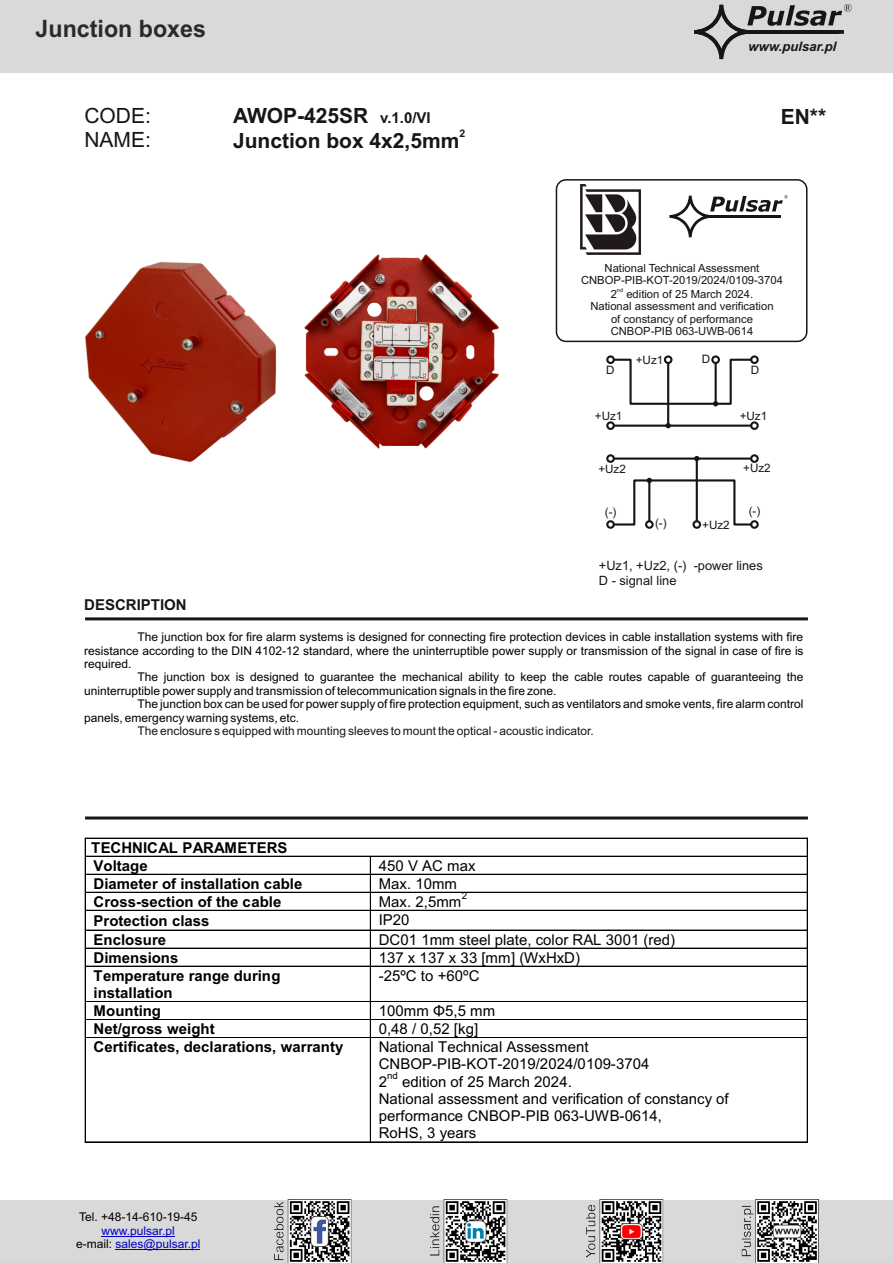
<style>
.page{position:relative;width:893px;height:1263px;background:#fff}
.page>*{position:absolute;margin:0;border:0;box-sizing:border-box;transform-origin:0 0}
.t1{font:700 24px "Arial";color:#2b2929}
.t2{font:700 21px/24.5px "Arial";color:#151616}
.t3{font:21px/23.4px "Arial";color:#151616}
.t4{font:15px/17.2px "Arial";color:#000}
.t5{font:700 15px/18px "Arial";color:#000}
.t6{font:700 15px "Arial";color:#151616}
.t7{font:italic 700 13.2px "Arial";color:#151616}
.t8{font:12.9px/14.4px "Arial";color:#151616}
.t9{font:12px "Arial";color:#000}
.t10{font:12px "Arial";color:#151616}
.t11{font:12px "Arial";color:#0000c4}
.t12{font:11.55px "Arial";color:#151616}
.t13{font:11.25px/12.6px "Arial";color:#151616;text-align:center}
.t14{font:700 10.5px "Arial";color:#151616}
.t15{font:9.75px "Arial";color:#000}
.t16{font:5.7px "Arial";color:#151616}
.s1{font-size:15px}
.s2{color:#000}
</style>
<div class="page">
<hr style="left:86px;top:838px;width:721px;height:1px;background:#000">
<hr style="left:86px;top:856px;width:284px;height:1px;background:#000">
<hr style="left:371px;top:856px;width:436px;height:1px;background:#000">
<hr style="left:86px;top:874px;width:284px;height:1px;background:#000">
<hr style="left:371px;top:874px;width:436px;height:1px;background:#000">
<hr style="left:86px;top:892px;width:284px;height:1px;background:#000">
<hr style="left:371px;top:892px;width:436px;height:1px;background:#000">
<hr style="left:86px;top:910px;width:284px;height:1px;background:#000">
<hr style="left:371px;top:910px;width:436px;height:1px;background:#000">
<hr style="left:86px;top:930px;width:284px;height:1px;background:#000">
<hr style="left:371px;top:930px;width:436px;height:1px;background:#000">
<hr style="left:86px;top:948px;width:284px;height:1px;background:#000">
<hr style="left:371px;top:948px;width:436px;height:1px;background:#000">
<svg style="left:85px;top:838px;width:1px;height:129px"></svg>
<hr style="left:86px;top:966px;width:284px;height:1px;background:#000">
<svg style="left:370px;top:856px;width:1px;height:111px"></svg>
<hr style="left:371px;top:966px;width:436px;height:1px;background:#000">
<svg style="left:807px;top:838px;width:1px;height:129px"></svg>
<hr style="left:85px;top:967px;width:1px;height:34px;background:#000">
<hr style="left:370px;top:967px;width:1px;height:34px;background:#000">
<hr style="left:807px;top:967px;width:1px;height:34px;background:#000">
<hr style="left:86px;top:1001px;width:284px;height:1px;background:#000">
<hr style="left:371px;top:1001px;width:436px;height:1px;background:#000">
<hr style="left:86px;top:1019px;width:284px;height:1px;background:#000">
<hr style="left:371px;top:1019px;width:436px;height:1px;background:#000">
<svg style="left:85px;top:1001px;width:1px;height:37px"></svg>
<hr style="left:86px;top:1037px;width:284px;height:1px;background:#000">
<svg style="left:370px;top:1001px;width:1px;height:37px"></svg>
<hr style="left:371px;top:1037px;width:436px;height:1px;background:#000">
<svg style="left:807px;top:1001px;width:1px;height:37px"></svg>
<hr style="left:85px;top:1038px;width:1px;height:104px;background:#000">
<hr style="left:86px;top:1142px;width:284px;height:1px;background:#000">
<hr style="left:86px;top:1141px;width:284px;height:1px;background:#000">
<hr style="left:370px;top:1038px;width:1px;height:104px;background:#000">
<hr style="left:371px;top:1142px;width:436px;height:1px;background:#000">
<hr style="left:371px;top:1141px;width:436px;height:1px;background:#000">
<hr style="left:807px;top:1038px;width:1px;height:104px;background:#000">
<hr style="left:614px;top:457px;width:137px;height:3px;background:#151616">
<hr style="left:614px;top:425px;width:137px;height:2px;background:#151616">
<div style="left:606px;top:454px;width:9px;height:9px;border:2px solid #151616;border-radius:50%"></div>
<div style="left:750px;top:421px;width:9px;height:9px;border:2px solid #151616;border-radius:50%"></div>
<div style="left:606px;top:520px;width:9px;height:9px;border:2px solid #151616;border-radius:50%"></div>
<div style="left:750px;top:355px;width:9px;height:9px;border:2px solid #151616;border-radius:50%"></div>
<div style="left:645px;top:520px;width:9px;height:9px;border:2px solid #151616;border-radius:50%"></div>
<div style="left:711px;top:355px;width:9px;height:9px;border:2px solid #151616;border-radius:50%"></div>
<div style="left:692px;top:520px;width:9px;height:9px;border:2px solid #151616;border-radius:50%"></div>
<div style="left:664px;top:355px;width:8px;height:9px;border:2px solid #151616;border-radius:50%"></div>
<div style="left:750px;top:454px;width:9px;height:9px;border:2px solid #151616;border-radius:50%"></div>
<div style="left:606px;top:421px;width:9px;height:9px;border:2px solid #151616;border-radius:50%"></div>
<div style="left:750px;top:520px;width:9px;height:9px;border:2px solid #151616;border-radius:50%"></div>
<div style="left:606px;top:355px;width:9px;height:9px;border:2px solid #151616;border-radius:50%"></div>
<hr style="left:696px;top:459px;width:2px;height:62px;background:#151616">
<hr style="left:667px;top:363px;width:2px;height:63px;background:#151616">
<svg style="left:612px;top:478px;width:141px;height:49px"></svg>
<svg style="left:612px;top:358px;width:141px;height:48px"></svg>
<svg style="left:665px;top:423px;width:6px;height:5px"></svg>
<img style="left:85px;top:261px;width:192px;height:201px">
<img style="left:304px;top:254px;width:195px;height:195px">
<hr style="left:85px;top:617px;width:723px;height:3px;background:#151616">
<hr style="left:85px;top:816px;width:723px;height:3px;background:#151616">
<div style="left:0;top:1200px;width:893px;height:63px;background:#d9d9da"></div>
<hr style="left:102px;top:1236px;width:73px;height:1px;background:#0000c4">
<hr style="left:116px;top:1249px;width:84px;height:1px;background:#0000c4">
<img style="left:275px;top:1200px;width:543px;height:63px">
<div style="left:0;top:0;width:893px;height:73px;background:#d9d9da"></div>
<svg style="left:694px;top:4px;width:158px;height:55px"></svg>
<hr style="left:747px;top:30px;width:92px;height:4px;background:#151616">
<div style="left:556px;top:179px;width:251px;height:163px;border:1px solid #151616;border-radius:9px"></div>
<img style="left:580px;top:185px;width:61px;height:70px">
<svg style="left:669px;top:195px;width:119px;height:42px"></svg>
<hr style="left:710px;top:215px;width:70px;height:3px;background:#151616">
<h1 class="t1" style="left:36px;top:19px;width:172px">Junction boxes</h1>
<p class="t7" style="left:748px;top:41px;width:89px">www.pulsar.pl</p>
<h2 class="t2" style="left:233px;top:105px;width:228px">AWOP-425SR <span class="s1">v.1.0/<br></span>Junction box 4x2,5mm</h2>
<h2 class="t3" style="left:84px;top:106px;width:68px">CODE:<br>NAME:</h2>
<h2 class="t2" style="left:781px;top:106px;width:47px">EN**</h2>
<p class="t6" style="left:416px;top:112px;width:16px">VI</p>
<p class="t14" style="left:459px;top:129px;width:7px">2</p>
<p class="t13" style="left:581px;top:263px;width:203px">National Technical Assessment<br>CNBOP-PIB-KOT-2019/2024/0109-3704</p>
<p class="t16" style="left:617px;top:288px;width:8px">nd</p>
<p class="t13" style="left:590px;top:288px;width:185px">2 edition of 25 March 2024.<br>National assessment and verification of constancy of performance<br>CNBOP-PIB 063-UWB-0614</p>
<p class="t12" style="left:606px;top:366px;width:10px">D</p>
<p class="t12" style="left:636px;top:355px;width:29px">+Uz1</p>
<p class="t12" style="left:702px;top:355px;width:10px">D</p>
<p class="t12" style="left:751px;top:366px;width:10px">D</p>
<p class="t12" style="left:595px;top:412px;width:29px">+Uz1</p>
<p class="t12" style="left:740px;top:411px;width:29px">+Uz1</p>
<p class="t12" style="left:598px;top:464px;width:29px">+Uz2</p>
<p class="t12" style="left:743px;top:464px;width:29px">+Uz2</p>
<p class="t12" style="left:605px;top:507px;width:13px">(-)</p>
<p class="t12" style="left:655px;top:519px;width:13px">(-)</p>
<p class="t12" style="left:702px;top:520px;width:29px">+Uz2</p>
<p class="t12" style="left:749px;top:507px;width:13px">(-)</p>
<p class="t8" style="left:599px;top:560px;width:165px">+Uz1, +Uz2, (-) -power lines<br>D - signal line</p>
<p class="t6" style="left:84px;top:599px;width:104px">DESCRIPTION</p>
<p class="t9" style="left:137px;top:632px;width:667px">The junction box for fire alarm systems is designed for connecting fire protection devices in cable installation systems with fire</p>
<p class="t9" style="left:84px;top:646px;width:721px">resistance according to the DIN 4102-12 standard, where the uninterruptible power supply or transmission of the signal in case of fire is</p>
<p class="t9" style="left:84px;top:659px;width:49px">required.</p>
<p class="t9" style="left:137px;top:673px;width:668px">The junction box is designed to guarantee the mechanical ability to keep the cable routes capable of guaranteeing the</p>
<p class="t9" style="left:84px;top:686px;width:474px">uninterruptible power supply and transmission of telecommunication signals in the fire zone.</p>
<p class="t9" style="left:137px;top:699px;width:668px">The junction box can be used for power supply of fire protection equipment, such as ventilators and smoke vents, fire alarm control</p>
<p class="t9" style="left:84px;top:713px;width:216px">panels, emergency warning systems, etc.</p>
<p class="t10" style="left:137px;top:726px;width:458px">The enclosure s equipped with mounting sleeves to mount the optical - acoustic indicator.</p>
<p class="t5" style="left:91px;top:840px;width:198px">TECHNICAL PARAMETERS<br>Voltage</p>
<p class="t4" style="left:379px;top:858px;width:98px">450 V AC max</p>
<p class="t5" style="left:94px;top:876px;width:210px">Diameter of installation cable</p>
<p class="t4" style="left:379px;top:876px;width:80px">Max. 10mm</p>
<p class="t5" style="left:94px;top:894px;width:189px">Cross-section of the cable</p>
<p class="t4" style="left:379px;top:894px;width:84px">Max. 2,5mm</p>
<p class="t15" style="left:462px;top:892px;width:7px">2</p>
<p class="t5" style="left:94px;top:913px;width:117px">Protection class</p>
<p class="t4" style="left:379px;top:912px;width:32px">IP20</p>
<p class="t5" style="left:94px;top:932px;width:74px">Enclosure</p>
<p class="t4" style="left:379px;top:932px;width:298px">DC01 1mm steel plate, color RAL 3001 (red)</p>
<p class="t5" style="left:94px;top:950px;width:86px">Dimensions</p>
<p class="t4" style="left:379px;top:950px;width:203px">137 x 137 x 33 [mm] (WxHxD)</p>
<p class="t5" style="left:94px;top:968px;width:188px;line-height:17.2px">Temperature range during installation</p>
<p class="t4" style="left:379px;top:968px;width:102px">-25ºC to +60ºC</p>
<p class="t5" style="left:94px;top:1003px;width:69px">Mounting</p>
<p class="t4" style="left:379px;top:1003px;width:118px">100mm Φ5,5 mm</p>
<p class="t5" style="left:94px;top:1021px;width:123px">Net/gross weight</p>
<p class="t4" style="left:379px;top:1021px;width:101px">0,48 / 0,52 [kg]</p>
<p class="t5" style="left:94px;top:1039px;width:251px">Certificates, declarations, warranty</p>
<p class="t4" style="left:379px;top:1039px;width:272px">National Technical Assessment<br>CNBOP-PIB-KOT-2019/2024/0109-3704<br>2</p>
<p class="t15" style="left:387px;top:1072px;width:12px">nd</p>
<p class="t4" style="left:379px;top:1074px;width:351px;text-indent:23px">edition of 25 March 2024.<br>National assessment and verification of constancy of performance CNBOP-PIB 063-UWB-0614,<br>RoHS, 3 years</p>
<p class="t9" style="left:79px;top:1212px;width:120px">Tel. +48-14-610-19-45</p>
<p class="t11" style="left:76px;top:1239px;width:126px"><span class="s2">e-mail:</span> sales@pulsar.pl</p>
<p class="t11" style="left:102px;top:1226px;width:75px">www.pulsar.pl</p>
</div>
